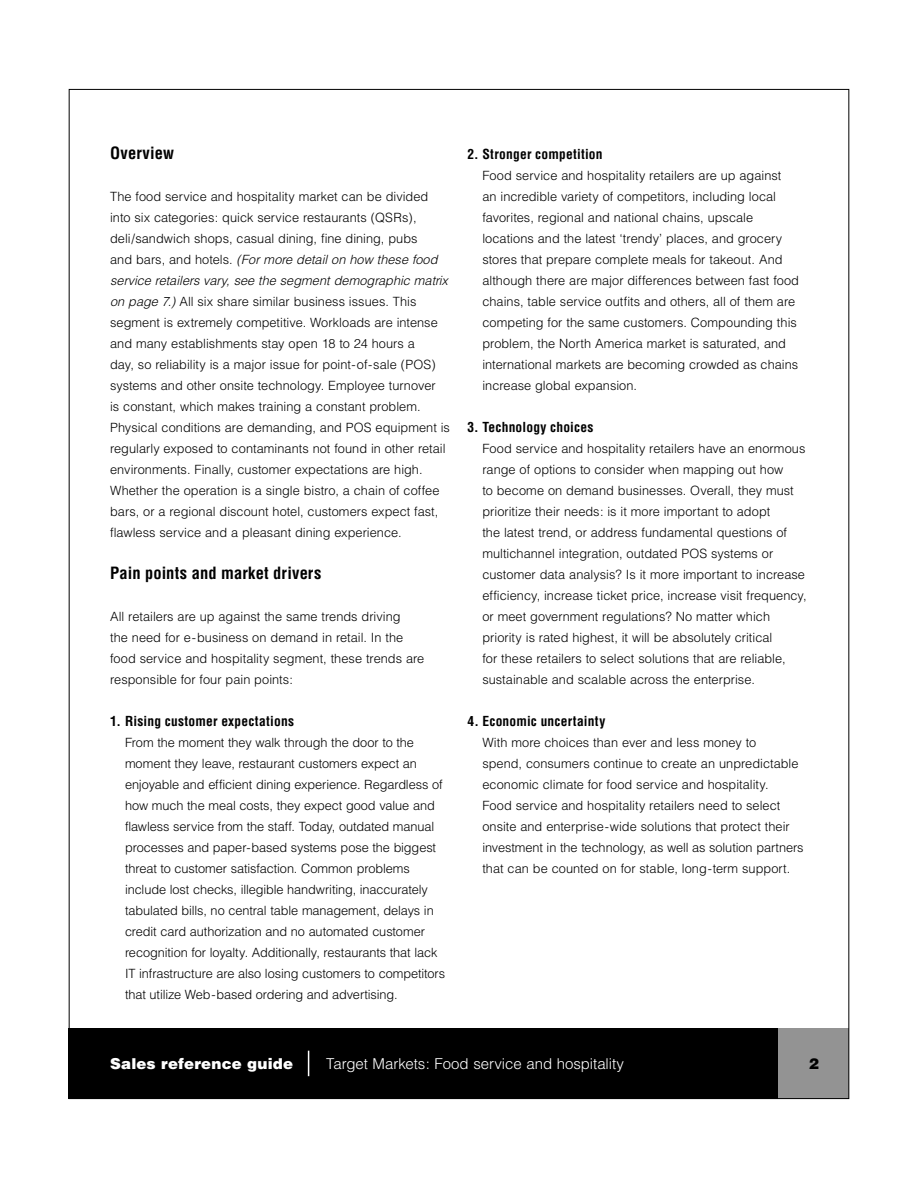
<style>
.page{position:relative;width:918px;height:1188px;background:#fff}
.page>*{position:absolute;margin:0;border:0;box-sizing:border-box;transform-origin:0 0}
.Main{font:700 condensed 16.5px "Helvetica";letter-spacing:.005em;color:#000}
.t1{font:300 15px "Helvetica";letter-spacing:-.005em;color:#fff}
.t2{font:900 15px "Helvetica";letter-spacing:.015em;color:#fff}
.t3{font:900 15px "Helvetica";color:#000}
.Subhead{font:700 condensed 13.5px "Helvetica";letter-spacing:.015em;color:#000}
.Helv_tex_indent{font:300 12.75px/21px "Helvetica";color:#000}
.BR_2_3_column_Helvetica_text{font:300 12.75px/21px "Helvetica";letter-spacing:.005em;color:#000}
.s1{font-style:italic}
</style>
<div class="page">
<div style="left:69px;top:1028px;width:780px;height:71px;background:#000"></div>
<div style="left:778px;top:1028px;width:71px;height:71px;background:#939393"></div>
<svg style="left:308px;top:1051px;width:1px;height:25px"></svg>
<p class="Main" style="left:110px;top:143px;width:65px">Overview</p>
<p class="BR_2_3_column_Helvetica_text" style="left:110px;top:186px;width:341px">The food service and hospitality market can be divided into six categories: quick service restaurants (QSRs), deli/sandwich shops, casual dining, fine dining, pubs<br>and bars, and hotels. <span class="s1">(For more detail on how these food service retailers vary, see the segment demographic matrix on page 7.)</span> All six share similar business issues. This segment is extremely competitive. Workloads are intense and many establishments stay open 18 to 24 hours a<br>day, so reliability is a major issue for point-of-sale (POS) systems and other onsite technology. Employee turnover<br>is constant, which makes training a constant problem.<br>Physical conditions are demanding, and POS equipment is regularly exposed to contaminants not found in other retail environments. Finally, customer expectations are high.<br>Whether the operation is a single bistro, a chain of coffee bars, or a regional discount hotel, customers expect fast, flawless service and a pleasant dining experience.</p>
<p class="Main" style="left:110px;top:563px;width:213px">Pain points and market drivers</p>
<p class="BR_2_3_column_Helvetica_text" style="left:110px;top:606px;width:316px">All retailers are up against the same trends driving<br>the need for e-business on demand in retail. In the food service and hospitality segment, these trends are responsible for four pain points:</p>
<p class="Subhead" style="left:110px;top:713px;width:185px">1. Rising customer expectations</p>
<p class="Helv_tex_indent" style="left:125px;top:732px;width:322px">From the moment they walk through the door to the moment they leave, restaurant customers expect an enjoyable and efficient dining experience. Regardless of how much the meal costs, they expect good value and flawless service from the staff. Today, outdated manual processes and paper-based systems pose the biggest threat to customer satisfaction. Common problems include lost checks, illegible handwriting, inaccurately tabulated bills, no central table management, delays in credit card authorization and no automated customer recognition for loyalty. Additionally, restaurants that lack IT infrastructure are also losing customers to competitors that utilize Web-based ordering and advertising.</p>
<p class="Subhead" style="left:468px;top:146px;width:137px">2. Stronger competition</p>
<p class="Helv_tex_indent" style="left:482px;top:165px;width:318px">Food service and hospitality retailers are up against<br>an incredible variety of competitors, including local favorites, regional and national chains, upscale locations and the latest ‘trendy’ places, and grocery stores that prepare complete meals for takeout. And although there are major differences between fast food chains, table service outfits and others, all of them are competing for the same customers. Compounding this problem, the North America market is saturated, and international markets are becoming crowded as chains increase global expansion.</p>
<p class="Subhead" style="left:468px;top:419px;width:127px">3. Technology choices</p>
<p class="Helv_tex_indent" style="left:482px;top:438px;width:326px">Food service and hospitality retailers have an enormous range of options to consider when mapping out how<br>to become on demand businesses. Overall, they must prioritize their needs: is it more important to adopt<br>the latest trend, or address fundamental questions of multichannel integration, outdated POS systems or customer data analysis? Is it more important to increase efficiency, increase ticket price, increase visit frequency, or meet government regulations? No matter which priority is rated highest, it will be absolutely critical<br>for these retailers to select solutions that are reliable, sustainable and scalable across the enterprise.</p>
<p class="Subhead" style="left:468px;top:713px;width:139px">4. Economic uncertainty</p>
<p class="Helv_tex_indent" style="left:482px;top:732px;width:323px">With more choices than ever and less money to<br>spend, consumers continue to create an unpredictable economic climate for food service and hospitality.<br>Food service and hospitality retailers need to select onsite and enterprise-wide solutions that protect their investment in the technology, as well as solution partners that can be counted on for stable, long-term support.</p>
<p class="t2" style="left:110px;top:1054px;width:185px">Sales reference guide</p>
<p class="t1" style="left:326px;top:1055px;width:299px">Target Markets: Food service and hospitality</p>
<p class="t3" style="left:809px;top:1054px;width:12px">2</p>
</div>
